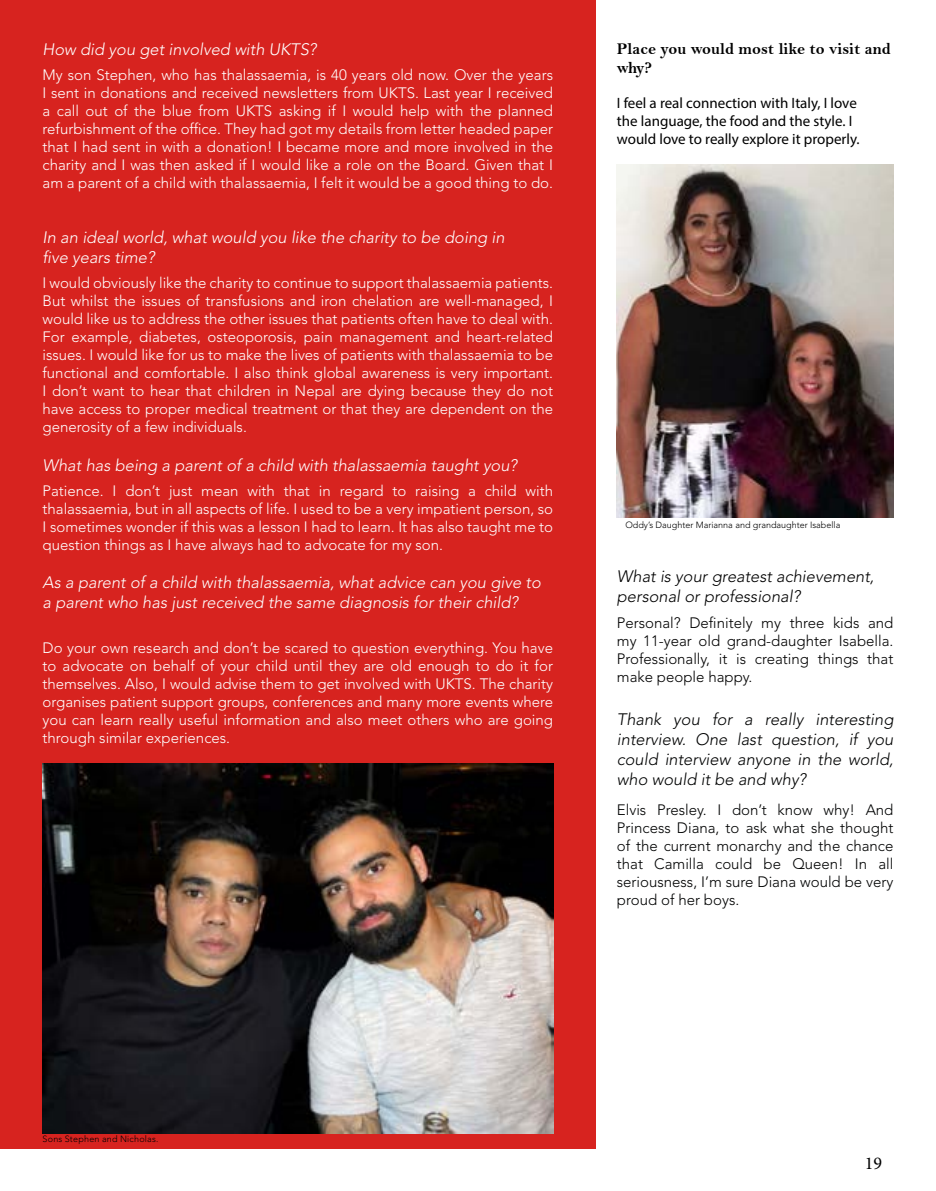
<style>
.page{position:relative;width:936px;height:1191px;background:#fff}
.page>*{position:absolute;margin:0;border:0;box-sizing:border-box;transform-origin:0 0}
.t1{font:18px "Minion Pro";color:#000}
.t2{font:italic 300 16.5px/19.8px "Avenir LT Std";color:#fff}
.t3{font:italic 300 16.5px/19.8px "Avenir LT Std";color:#010202;text-align:justify}
.t4{font:italic 300 16.5px/19.8px "Avenir LT Std";color:#000}
.t5{font:16.5px/19.8px "Bell MT Bold";color:#000}
.t6{font:300 15px/18px "Avenir LT Std";color:#fff;text-align:justify}
.t7{font:300 15px/18px "Avenir LT Std";color:#010202;text-align:justify}
.t8{font:300 15px/18px "Avenir LT Std";color:#000;text-align:justify}
.t9{font:15px/18px "Myriad Pro";color:#000}
.t10{font:300 9px "Avenir LT Std";color:#000}
.t11{font:300 9px "Avenir LT Std";letter-spacing:.025em;color:#000}
</style>
<div class="page">
<div style="left:0;top:0;width:595px;height:1148px;background:#d7231f"></div>
<img style="left:617px;top:165px;width:276px;height:352px">
<img style="left:43px;top:764px;width:510px;height:369px">
<p class="t2" style="left:43px;top:40px;width:275px">How did you get involved with UKTS?</p>
<p class="t6" style="left:43px;top:66px;width:512px">My son Stephen, who has thalassaemia, is 40 years old now. Over the years I sent in donations and received newsletters from UKTS. Last year I received a call out of the blue from UKTS asking if I would help with the planned refurbishment of the office. They had got my details from letter headed paper that I had sent in with a donation! I became more and more involved in the charity and I was then asked if I would like a role on the Board. Given that I am a parent of a child with thalassaemia, I felt it would be a good thing to do.</p>
<p class="t2" style="left:43px;top:228px;width:463px">In an ideal world, what would you like the charity to be doing in five years time?</p>
<p class="t6" style="left:43px;top:274px;width:512px">I would obviously like the charity to continue to support thalassaemia patients.<br>But whilst the issues of transfusions and iron chelation are well-managed, I would like us to address the other issues that patients often have to deal with.<br>For example, diabetes, osteoporosis, pain management and heart-related issues. I would like for us to make the lives of patients with thalassaemia to be functional and comfortable. I also think global awareness is very important.<br>I don’t want to hear that children in Nepal are dying because they do not have access to proper medical treatment or that they are dependent on the generosity of a few individuals.</p>
<p class="t2" style="left:43px;top:455px;width:476px">What has being a parent of a child with thalassaemia taught you?</p>
<p class="t6" style="left:43px;top:481px;width:512px">Patience. I don’t just mean with that in regard to raising a child with thalassaemia, but in all aspects of life. I used to be a very impatient person, so I sometimes wonder if this was a lesson I had to learn. It has also taught me to question things as I have always had to advocate for my son.</p>
<p class="t2" style="left:43px;top:573px;width:500px">As a parent of a child with thalassaemia, what advice can you give to a parent who has just received the same diagnosis for their child?</p>
<p class="t6" style="left:43px;top:638px;width:512px">Do your own research and don’t be scared to question everything. You have to advocate on behalf of your child until they are old enough to do it for themselves. Also, I would advise them to get involved with UKTS. The charity organises patient support groups, conferences and many more events where you can learn really useful information and also meet others who are going through similar experiences.</p>
<p class="t5" style="left:617px;top:38px;width:275px">Place you would most like to visit and why?</p>
<p class="t9" style="left:617px;top:93px;width:244px">I feel a real connection with Italy, I love the language, the food and the style. I would love to really explore it properly.</p>
<p class="t10" style="left:625px;top:520px;width:216px">Oddy’s Daughter Marianna and grandaughter Isabella</p>
<p class="t4" style="left:617px;top:567px;width:259px">What is your greatest achievement, personal or professional?</p>
<p class="t8" style="left:617px;top:614px;width:278px">Personal? Definitely my three kids and my 11-year old grand-daughter Isabella.<br>Professionally, it is creating things that make people happy.</p>
<p class="t3" style="left:617px;top:710px;width:278px">Thank you for a really interesting interview. One last question, if you could interview anyone in the world, who would it be and why?</p>
<p class="t7" style="left:617px;top:801px;width:278px">Elvis Presley. I don’t know why! And Princess Diana, to ask what she thought of the current monarchy and the chance that Camilla could be Queen! In all seriousness, I’m sure Diana would be very proud of her boys.</p>
<p class="t11" style="left:43px;top:1133px;width:118px">Sons Stephen and Nicholas.</p>
<p class="t1" style="left:864px;top:1150px;width:19px">19</p>
</div>
